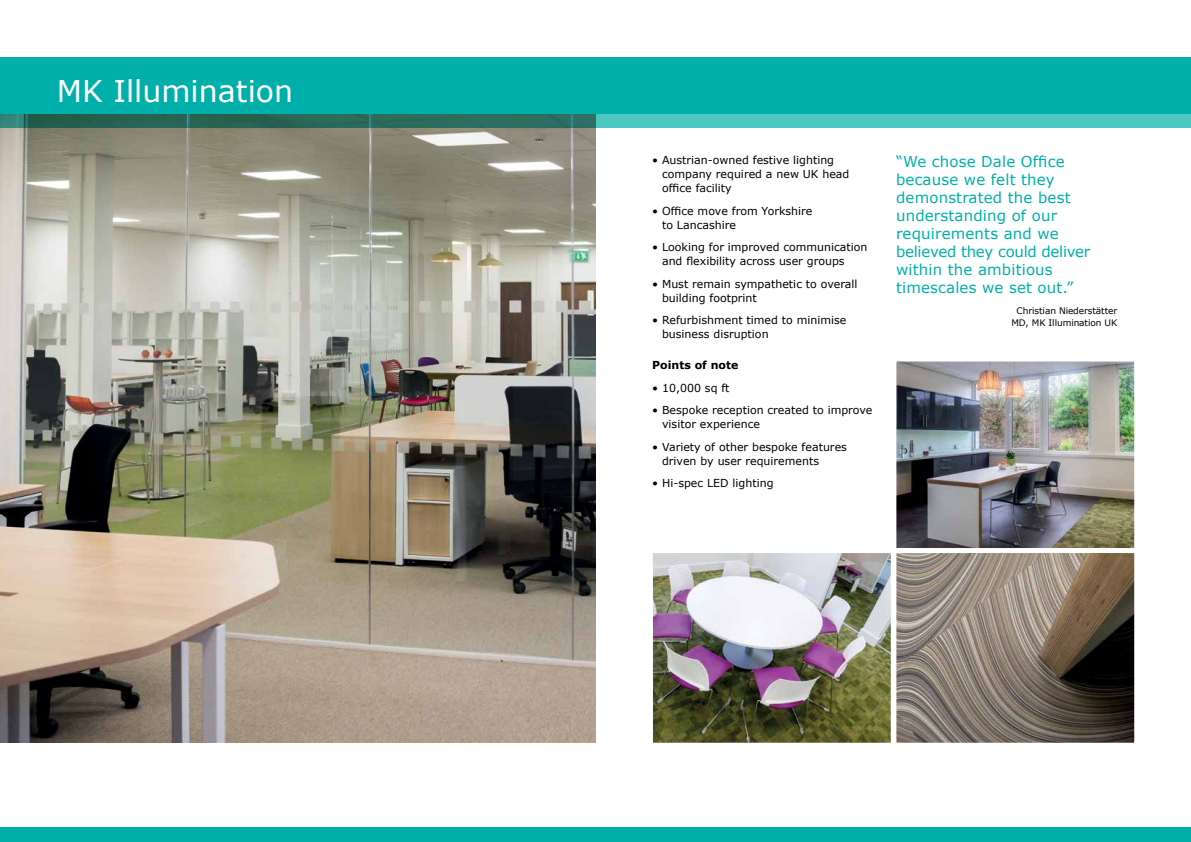
<style>
.page{position:relative;width:1191px;height:842px;background:#fff}
.page>*{position:absolute;margin:0;border:0;box-sizing:border-box;transform-origin:0 0}
.t1{font:30px "Verdana";color:#fff}
.t2{font:15px/18px "Verdana";letter-spacing:.01em;color:#00afa9}
.t3{font:11px/14px "Verdana";color:#000}
.t4{font:700 11px "Verdana";color:#000}
.t5{font:9px/12px "Verdana";letter-spacing:-.01em;color:#000;text-align:center}
</style>
<div class="page">
<img style="left:0;top:128px;width:595px;height:615px">
<svg style="left:0;top:113px;width:1191px;height:15px;background:#37998f"></svg>
<div style="left:0;top:57px;width:1191px;height:56px;background:#00afa9"></div>
<div style="left:0;top:828px;width:1191px;height:14px;background:#00afa9"></div>
<img style="left:897px;top:362px;width:236px;height:186px">
<div style="left:891px;top:356px;width:248px;height:200px;border:5px solid #fff"></div>
<img style="left:654px;top:554px;width:479px;height:188px">
<div style="left:891px;top:548px;width:248px;height:200px;border:5px solid #fff"></div>
<div style="left:648px;top:548px;width:247px;height:200px;border:5px solid #fff"></div>
<h1 class="t1" style="left:57px;top:72px;width:238px">MK Illumination</h1>
<p class="t3" style="left:662px;top:153px;width:189px;text-indent:-10px">• Austrian-owned festive lighting company required a new UK head office facility</p>
<p class="t3" style="left:662px;top:204px;width:152px;text-indent:-10px">• Office move from Yorkshire to Lancashire</p>
<p class="t3" style="left:662px;top:241px;width:207px;text-indent:-10px">• Looking for improved communication and flexibility across user groups</p>
<p class="t3" style="left:662px;top:277px;width:197px;text-indent:-10px">• Must remain sympathetic to overall building footprint</p>
<p class="t3" style="left:662px;top:314px;width:186px;text-indent:-10px">• Refurbishment timed to minimise business disruption</p>
<p class="t4" style="left:652px;top:358px;width:88px">Points of note</p>
<p class="t3" style="left:652px;top:381px;width:79px">• 10,000 sq ft</p>
<p class="t3" style="left:662px;top:404px;width:212px;text-indent:-10px">• Bespoke reception created to improve visitor experience</p>
<p class="t3" style="left:662px;top:440px;width:186px;text-indent:-10px">• Variety of other bespoke features driven by user requirements</p>
<p class="t3" style="left:652px;top:477px;width:123px">• Hi-spec LED lighting</p>
<h2 class="t2" style="left:896px;top:153px;width:196px">“We chose Dale Office because we felt they demonstrated the best understanding of our requirements and we believed they could deliver within the ambitious timescales we set out.”</h2>
<p class="t5" style="left:1011px;top:305px;width:107px">Christian Niederstätter<br>MD, MK Illumination UK</p>
</div>
